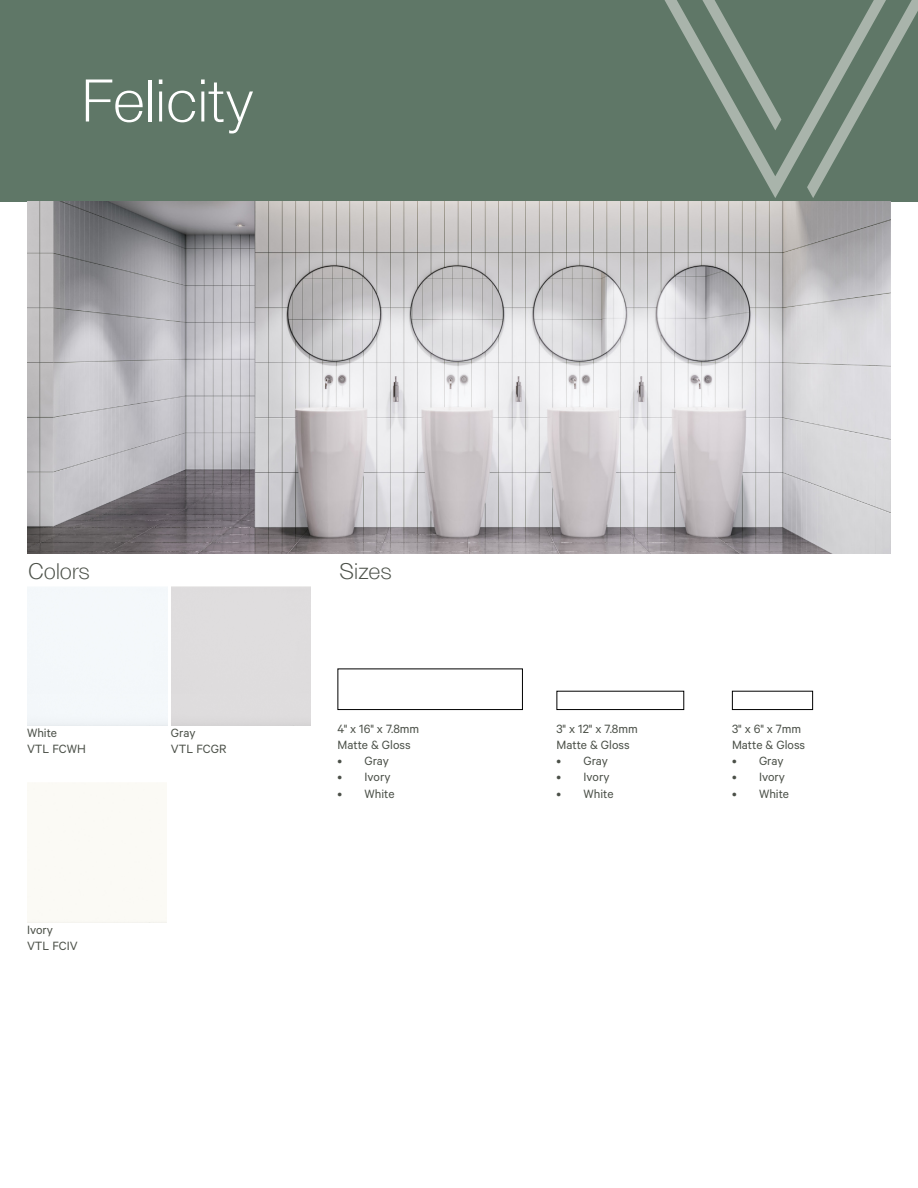
<style>
.page{position:relative;width:918px;height:1188px;background:#fff}
.page>*{position:absolute;margin:0;border:0;box-sizing:border-box;transform-origin:0 0}
.t1{font:60px "Ambiant Light Sans";color:#fff}
.t2{font:22.5px "Ambiant Light Sans";color:#4b5048}
.t3{font:13.5px "Calibre";color:#4b5048}
</style>
<div class="page">
<div style="left:0;top:0;width:918px;height:202px;background:#5f7767"></div>
<svg style="left:664px;top:0;width:254px;height:198px"></svg>
<img style="left:27px;top:201px;width:864px;height:353px">
<div style="left:556px;top:691px;width:128px;height:19px;border:1px solid #000"></div>
<div style="left:338px;top:669px;width:185px;height:41px;border:1px solid #000"></div>
<div style="left:732px;top:691px;width:81px;height:19px;border:1px solid #000"></div>
<p class="t1" style="left:81px;top:68px;width:175px">Felicity</p>
<p class="t2" style="left:28px;top:559px;width:63px">Colors</p>
<p class="t2" style="left:339px;top:559px;width:53px">Sizes</p>
<p class="t3" style="left:27px;top:724px;width:32px">White</p>
<p class="t3" style="left:27px;top:741px;width:60px">VTL FCWH</p>
<p class="t3" style="left:27px;top:922px;width:28px">Ivory</p>
<p class="t3" style="left:27px;top:938px;width:52px">VTL FCIV</p>
<p class="t3" style="left:171px;top:724px;width:26px">Gray</p>
<p class="t3" style="left:171px;top:741px;width:57px">VTL FCGR</p>
<p class="t3" style="left:338px;top:721px;width:83px">4" x 16" x 7.8mm</p>
<p class="t3" style="left:338px;top:737px;width:75px">Matte &amp; Gloss</p>
<p class="t3" style="left:338px;top:753px;width:53px">• Gray</p>
<p class="t3" style="left:338px;top:769px;width:55px">• Ivory</p>
<p class="t3" style="left:338px;top:786px;width:59px">• White</p>
<p class="t3" style="left:556px;top:721px;width:83px">3" x 12" x 7.8mm</p>
<p class="t3" style="left:556px;top:737px;width:75px">Matte &amp; Gloss</p>
<p class="t3" style="left:556px;top:753px;width:53px">• Gray</p>
<p class="t3" style="left:556px;top:769px;width:55px">• Ivory</p>
<p class="t3" style="left:556px;top:786px;width:59px">• White</p>
<p class="t3" style="left:732px;top:721px;width:71px">3" x 6" x 7mm</p>
<p class="t3" style="left:732px;top:737px;width:75px">Matte &amp; Gloss</p>
<p class="t3" style="left:732px;top:753px;width:53px">• Gray</p>
<p class="t3" style="left:732px;top:769px;width:55px">• Ivory</p>
<p class="t3" style="left:732px;top:786px;width:59px">• White</p>
</div>
